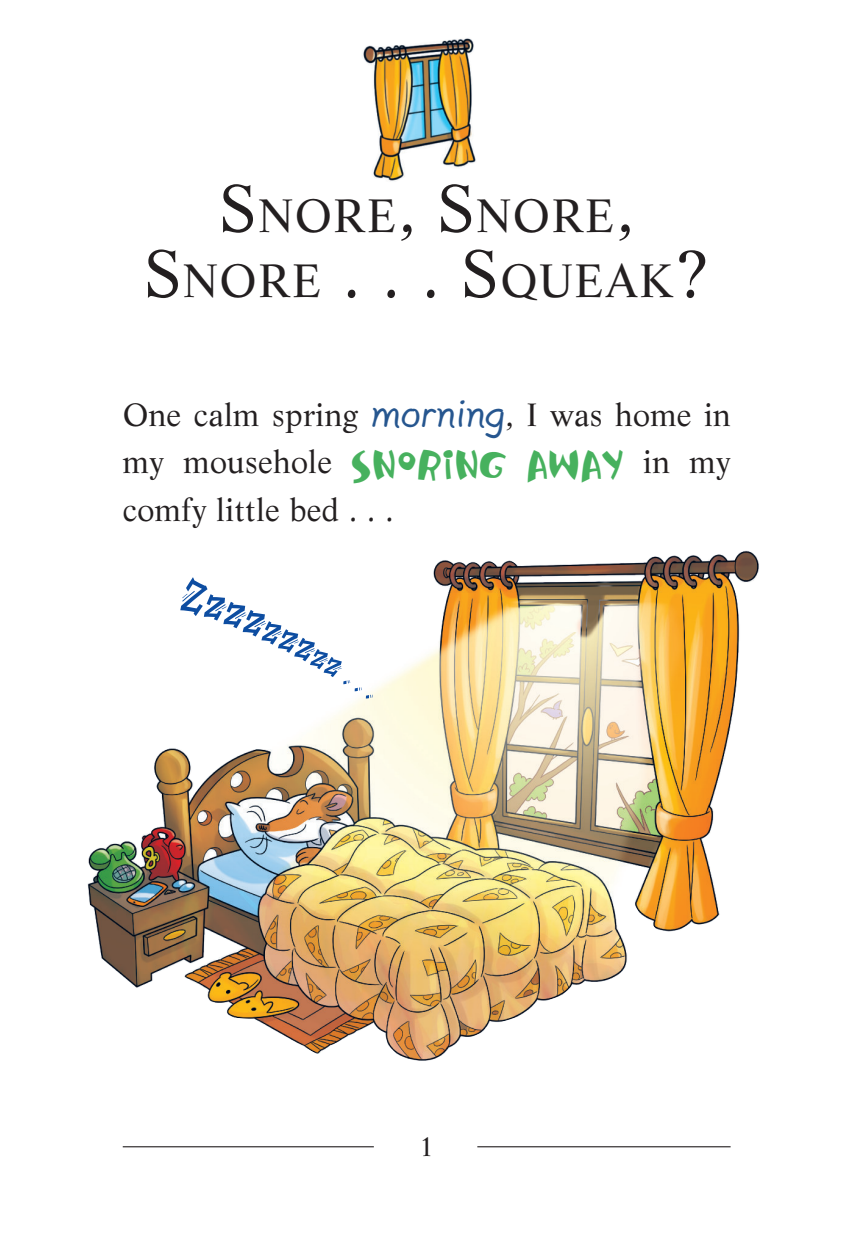
<style>
.page{position:relative;width:851px;height:1236px;background:#fff}
.page>*{position:absolute;margin:0;border:0;box-sizing:border-box;transform-origin:0 0}
.t1{font:45.68px/65.2px "Life LT Std";letter-spacing:.035em;color:#231f20;text-align:center}
.t2{font:31.5px/47.2px "Life LT Std";letter-spacing:.01em;color:#231f20;text-align:justify}
.t3{font:27px "Life LT Std";color:#231f20}
.s1{font-size:65.25px}
.s2{font-family:"Plain Pensle";font-weight:700;font-size:40.5px;color:#26568f}
.s3{font-family:"Jolly Jack";font-size:47.25px;color:#47b15e}
</style>
<div class="page">
<img style="left:363px;top:38px;width:113px;height:143px">
<img style="left:87px;top:550px;width:672px;height:510px">
<hr style="left:123px;top:1146px;width:251px;height:1px;background:#231f20">
<hr style="left:477px;top:1146px;width:253px;height:1px;background:#231f20">
<svg style="left:178px;top:576px;width:196px;height:125px"></svg>
<h1 class="t1" style="left:144px;top:187px;width:566px"><span class="s1">S</span>nore<span class="s1">, S</span>nore<span class="s1">,<br>S</span>nore <span class="s1">. . . S</span>queak<span class="s1">?</span></h1>
<p class="t2" style="left:123px;top:394px;width:609px">One calm spring <span class="s2">morning</span>, I was home in my mousehole <span class="s3">SNORING AWAY</span> in my comfy little bed . . .</p>
<p class="t3" style="left:419px;top:1135px;width:17px">1</p>
</div>
